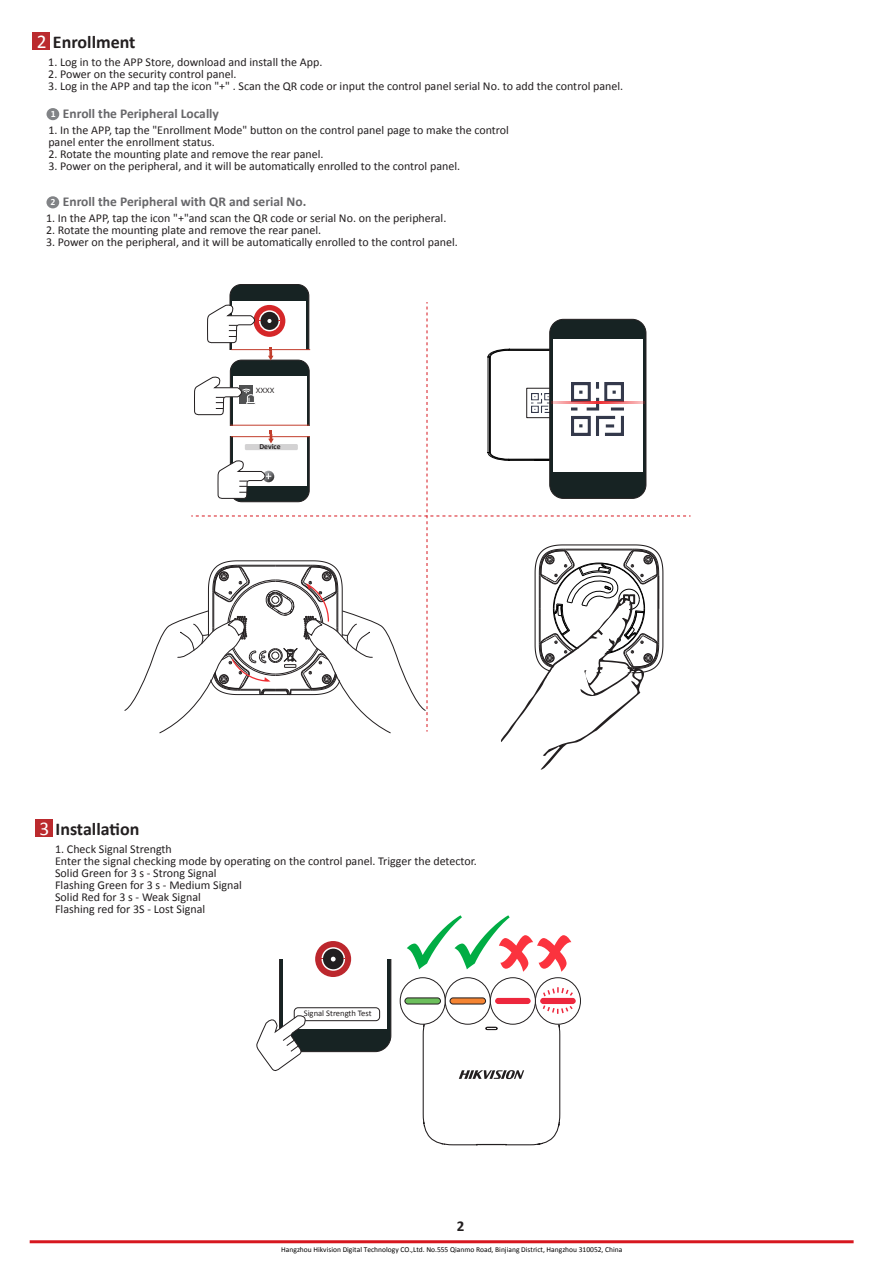
<style>
.page{position:relative;width:893px;height:1263px;background:#fff}
.page>*{position:absolute;margin:0;border:0;box-sizing:border-box;transform-origin:0 0}
.t1{font:700 18px "Calibri";color:#231f20}
.t2{font:700 15px "Calibri";color:#231f20}
.t3{font:700 13.5px "Calibri";color:#67676a}
.t4{font:12px/12px "Calibri";color:#231f20}
.t5{font:300 11.25px "Calibri";color:#231f20}
.t6{font:8.55px "Calibri";color:#231f20}
.t7{font:700 7.65px "Calibri";color:#231f20}
.t8{font:7.5px "Calibri";color:#030303}
.s1{font-weight:400;font-size:19.5px;color:#fff}
.s2{font-family:"Microsoft Ya Hei";font-size:7.95px;color:#fff}
</style>
<div class="page">
<div style="left:33px;top:33px;width:17px;height:17px;background:#bb2a2e"></div>
<div style="left:35px;top:819px;width:17px;height:17px;background:#bb2a2e"></div>
<div style="left:47px;top:108px;width:12px;height:12px;background:#818386;border-radius:50%"></div>
<div style="left:46px;top:196px;width:13px;height:12px;background:#818386;border-radius:50%"></div>
<hr style="left:30px;top:1240px;width:824px;height:3px;background:#d7171f">
<svg style="left:124px;top:284px;width:567px;height:486px"></svg>
<div style="left:535px;top:977px;width:46px;height:47px;border:1px solid #231f20;border-radius:50%"></div>
<div style="left:540px;top:998px;width:36px;height:6px;background:#ed273d;border-radius:3px"></div>
<div style="left:400px;top:977px;width:45px;height:47px;border:1px solid #231f20;border-radius:50%"></div>
<div style="left:405px;top:998px;width:35px;height:6px;background:#6cbf5c;border-radius:3px"></div>
<div style="left:405px;top:997px;width:36px;height:7px;border:1px solid #231f20;border-radius:3px"></div>
<svg style="left:407px;top:915px;width:164px;height:57px"></svg>
<svg style="left:422px;top:986px;width:152px;height:160px"></svg>
<div style="left:315px;top:941px;width:36px;height:36px;background:#bc272d;border-radius:50%"></div>
<div style="left:322px;top:948px;width:22px;height:22px;background:#231f20;border-radius:50%"></div>
<div style="left:321px;top:947px;width:24px;height:24px;border:2px solid #fff;border-radius:50%"></div>
<div style="left:329px;top:955px;width:8px;height:8px;border:2px solid #231f20;border-radius:50%"></div>
<svg style="left:256px;top:956px;width:135px;height:115px"></svg>
<h1 class="t1" style="left:37px;top:31px;width:100px"><span class="s1">2</span> Enrollment</h1>
<p class="t4" style="left:48px;top:56px;width:276px">1. Log in to the APP Store, download and install the App.</p>
<p class="t4" style="left:48px;top:68px;width:190px">2. Power on the security control panel.</p>
<p class="t4" style="left:48px;top:80px;width:576px">3. Log in the APP and tap the icon "+" . Scan the QR code or input the control panel serial No. to add the control panel.</p>
<p class="t4" style="left:48px;top:124px;width:462px">1. In the APP, tap the "Enrollment Mode" button on the control panel page to make the control panel enter the enrollment status.</p>
<p class="t4" style="left:48px;top:148px;width:277px">2. Rotate the mounting plate and remove the rear panel.</p>
<p class="t4" style="left:48px;top:160px;width:413px">3. Power on the peripheral, and it will be automatically enrolled to the control panel.</p>
<p class="t3" style="left:51px;top:105px;width:170px"><span class="s2">1</span> Enroll the Peripheral Locally</p>
<p class="t3" style="left:51px;top:193px;width:257px"><span class="s2">2</span> Enroll the Peripheral with QR and serial No.</p>
<p class="t4" style="left:46px;top:212px;width:402px">1. In the APP, tap the icon "+"and scan the QR code or serial No. on the peripheral.</p>
<p class="t4" style="left:46px;top:224px;width:277px">2. Rotate the mounting plate and remove the rear panel.</p>
<p class="t4" style="left:46px;top:236px;width:413px">3. Power on the peripheral, and it will be automatically enrolled to the control panel.</p>
<p class="t5" style="left:256px;top:382px;width:20px">xxxx</p>
<p class="t7" style="left:259px;top:442px;width:23px">Device</p>
<h1 class="t1" style="left:39px;top:817px;width:102px"><span class="s1">3</span> Installation</h1>
<p class="t4" style="left:55px;top:843px;width:423px">1. Check Signal Strength<br>Enter the signal checking mode by operating on the control panel. Trigger the detector.<br>Solid Green for 3 s - Strong Signal<br>Flashing Green for 3 s - Medium Signal<br>Solid Red for 3 s - Weak Signal<br>Flashing red for 3S - Lost Signal</p>
<p class="t6" style="left:304px;top:1008px;width:69px">Signal Strength Test</p>
<p class="t2" style="left:457px;top:1217px;width:9px">2</p>
<p class="t8" style="left:281px;top:1244px;width:343px">Hangzhou Hikvision Digital Technology CO.,Ltd. No.555 Qianmo Road, Binjiang District, Hangzhou 310052, China</p>
</div>
